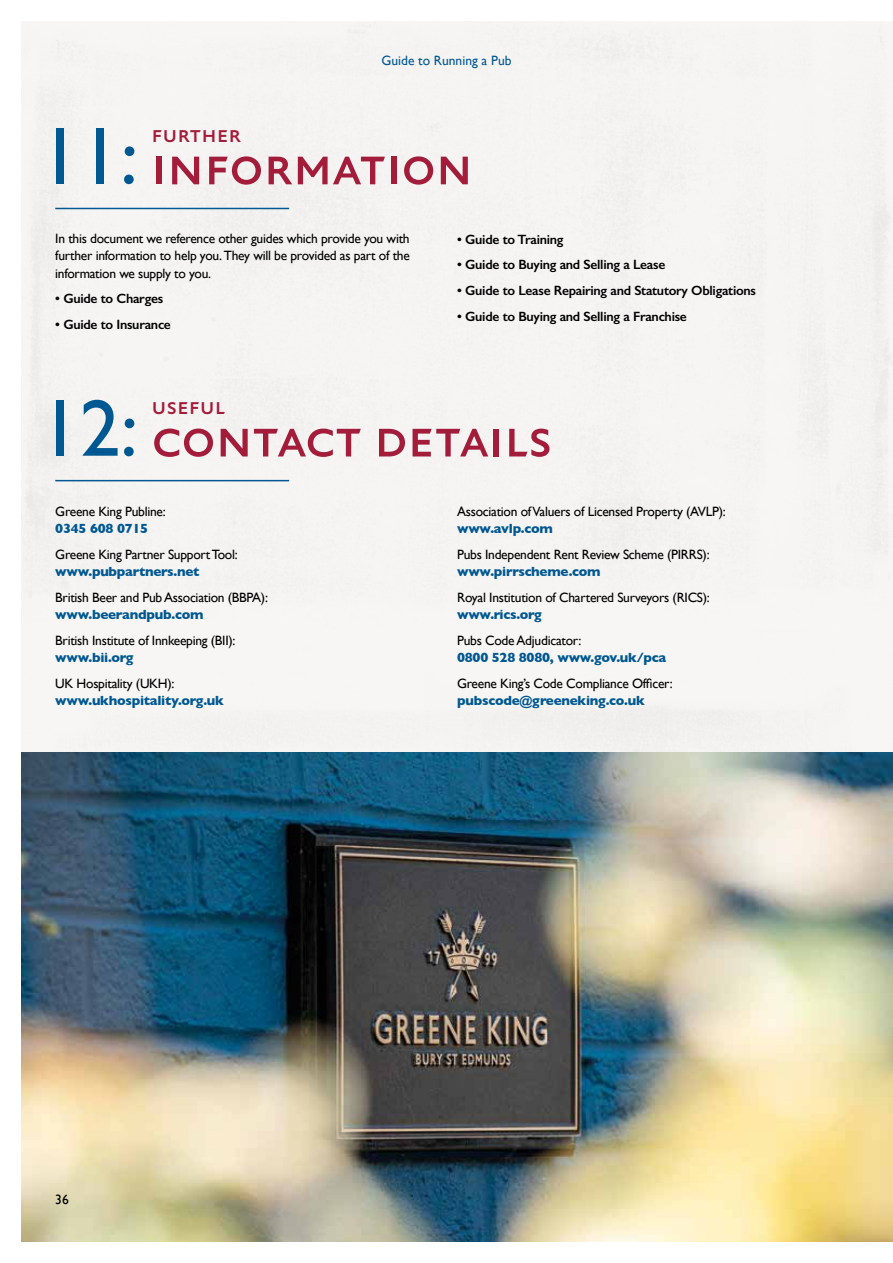
<style>
.page{position:relative;width:893px;height:1263px;background:#fff}
.page>*{position:absolute;margin:0;border:0;box-sizing:border-box;transform-origin:0 0}
.t1{font:52.5px "St Edmund Sans";letter-spacing:-.01em;color:#a31d3b}
.t2{font:22.5px "St Edmund Sans";color:#a31d3b}
.t3{font:13.5px/17.2px "Gill Sans";letter-spacing:-.02em;color:#000;text-align:justify}
.t4{font:700 13.5px "Gill Sans";letter-spacing:-.02em;color:#005892}
.t5{font:600 13.5px "Gill Sans";letter-spacing:-.02em;color:#000}
.t6{font:13.5px "Gill Sans";color:#005892}
.s1{font-family:"Gill Sans";font-size:81px;color:#005892}
</style>
<div class="page">
<img style="left:21px;top:21px;width:872px;height:1221px">
<p class="t6" style="left:381px;top:52px;width:132px">Guide to Running a Pub</p>
<h1 class="t1" style="left:39px;top:142px;width:435px"><span class="s1">11:</span> information</h1>
<h2 class="t2" style="left:151px;top:124px;width:91px">further</h2>
<p class="t3" style="left:55px;top:230px;width:356px">In this document we reference other guides which provide you with further information to help you. They will be provided as part of the information we supply to you.</p>
<p class="t5" style="left:55px;top:291px;width:109px">• Guide to Charges</p>
<p class="t5" style="left:55px;top:316px;width:117px">• Guide to Insurance</p>
<p class="t5" style="left:457px;top:231px;width:108px">• Guide to Training</p>
<p class="t5" style="left:457px;top:257px;width:210px">• Guide to Buying and Selling a Lease</p>
<p class="t5" style="left:457px;top:282px;width:300px">• Guide to Lease Repairing and Statutory Obligations</p>
<p class="t5" style="left:457px;top:308px;width:231px">• Guide to Buying and Selling a Franchise</p>
<h1 class="t1" style="left:39px;top:414px;width:514px"><span class="s1">12:</span> contact details</h1>
<h2 class="t2" style="left:151px;top:396px;width:76px">useful</h2>
<p class="t3" style="left:55px;top:502px;width:112px">Greene King Publine:</p>
<p class="t4" style="left:55px;top:518px;width:94px">0345 608 0715</p>
<p class="t3" style="left:55px;top:545px;width:184px">Greene King Partner Support Tool:</p>
<p class="t4" style="left:55px;top:561px;width:146px">www.pubpartners.net</p>
<p class="t3" style="left:55px;top:588px;width:214px">British Beer and Pub Association (BBPA):</p>
<p class="t4" style="left:55px;top:604px;width:150px">www.beerandpub.com</p>
<p class="t3" style="left:55px;top:632px;width:182px">British Institute of Innkeeping (BII):</p>
<p class="t4" style="left:55px;top:647px;width:80px">www.bii.org</p>
<p class="t3" style="left:55px;top:675px;width:121px">UK Hospitality (UKH):</p>
<p class="t4" style="left:55px;top:690px;width:170px">www.ukhospitality.org.uk</p>
<p class="t3" style="left:457px;top:502px;width:270px">Association of Valuers of Licensed Property (AVLP):</p>
<p class="t4" style="left:457px;top:518px;width:97px">www.avlp.com</p>
<p class="t3" style="left:457px;top:546px;width:254px">Pubs Independent Rent Review Scheme (PIRRS):</p>
<p class="t4" style="left:457px;top:561px;width:145px">www.pirrscheme.com</p>
<p class="t3" style="left:457px;top:589px;width:254px">Royal Institution of Chartered Surveyors (RICS):</p>
<p class="t4" style="left:457px;top:604px;width:86px">www.rics.org</p>
<p class="t3" style="left:457px;top:632px;width:126px">Pubs Code Adjudicator:</p>
<p class="t4" style="left:457px;top:647px;width:211px">0800 528 8080, www.gov.uk/pca</p>
<p class="t3" style="left:457px;top:675px;width:217px">Greene King’s Code Compliance Officer:</p>
<p class="t4" style="left:457px;top:690px;width:189px">pubscode@greeneking.co.uk</p>
<p class="t3" style="left:55px;top:1191px;width:15px">36</p>
</div>
